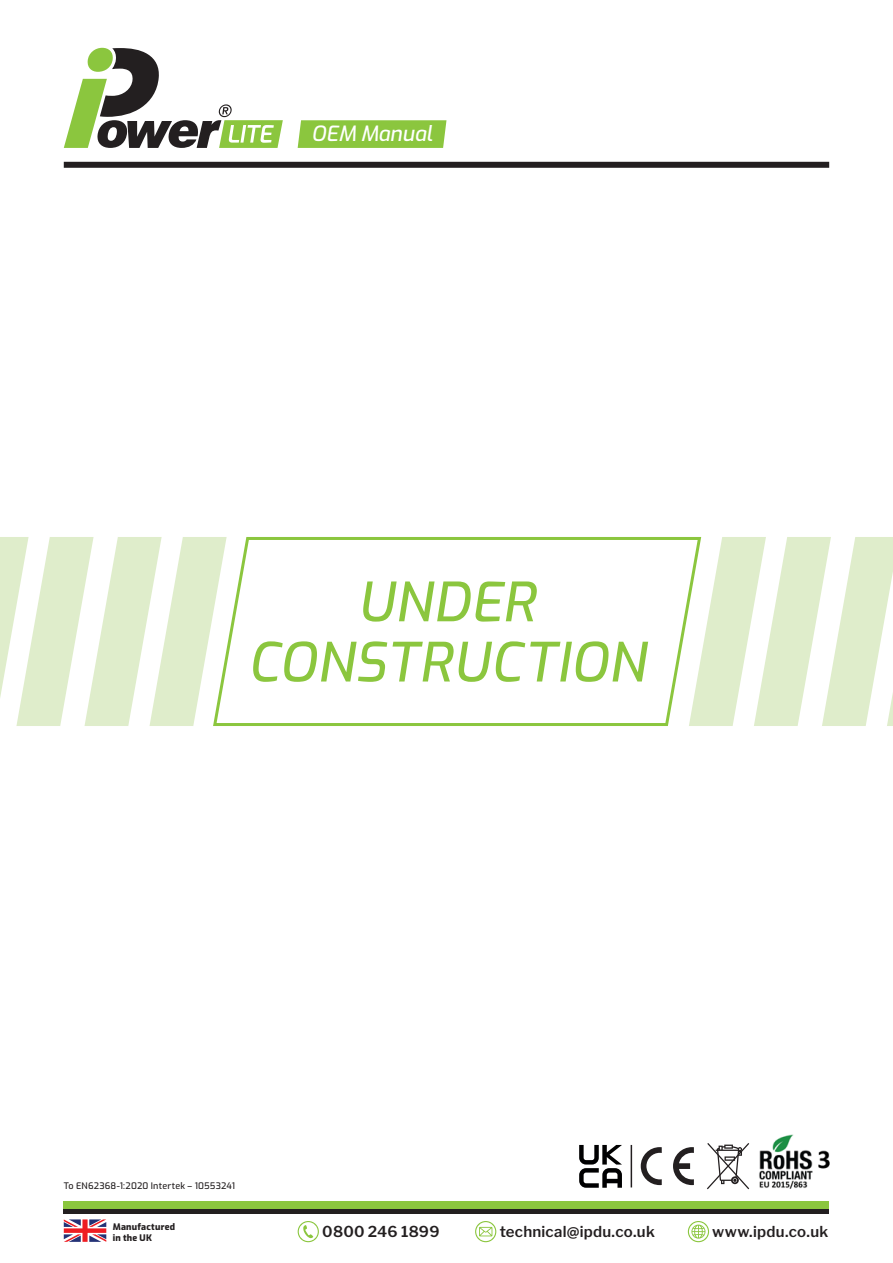
<style>
.page{position:relative;width:893px;height:1263px;background:#fff}
.page>*{position:absolute;margin:0;border:0;box-sizing:border-box;transform-origin:0 0}
.t1{font:italic 500 54px/60.2px "Exo";letter-spacing:.015em;color:#8bc63e;text-align:center}
.t2{font:italic 500 21px "Exo";color:#fff}
.t3{font:600 15px "Libre Franklin";letter-spacing:.015em;color:#231f20}
.t4{font:500 9px "Exo";letter-spacing:.02em;color:#231f20}
.t5{font:800 9px/10.5px "Exo";letter-spacing:.025em;color:#231f20}
</style>
<div class="page">
<svg style="left:64px;top:48px;width:219px;height:100px"></svg>
<div style="left:64px;top:162px;width:765px;height:6px;background:#231f20"></div>
<svg style="left:298px;top:120px;width:148px;height:28px;background:#8ec743"></svg>
<svg style="left:228px;top:537px;width:459px;height:189px"></svg>
<svg style="left:687px;top:537px;width:206px;height:189px"></svg>
<svg style="left:0;top:537px;width:228px;height:189px"></svg>
<svg style="left:688px;top:1221px;width:21px;height:21px"></svg>
<svg style="left:298px;top:1221px;width:21px;height:21px"></svg>
<svg style="left:475px;top:1221px;width:21px;height:21px"></svg>
<svg style="left:707px;top:1143px;width:42px;height:46px"></svg>
<svg style="left:673px;top:1147px;width:21px;height:38px"></svg>
<svg style="left:641px;top:1147px;width:21px;height:38px"></svg>
<svg style="left:579px;top:1145px;width:43px;height:43px"></svg>
<hr style="left:631px;top:1145px;width:1px;height:42px;background:#231f20">
<img style="left:759px;top:1134px;width:71px;height:55px">
<div style="left:64px;top:1201px;width:765px;height:9px;background:#8bc63e"></div>
<hr style="left:64px;top:1210px;width:765px;height:4px;background:#231f20">
<svg style="left:64px;top:1219px;width:42px;height:23px"></svg>
<h2 class="t2" style="left:312px;top:118px;width:122px">OEM Manual</h2>
<h1 class="t1" style="left:248px;top:569px;width:399px">UNDER<br>CONSTRUCTION</h1>
<p class="t4" style="left:64px;top:1179px;width:173px">To EN62368-1:2020 Intertek – 10553241</p>
<p class="t5" style="left:113px;top:1221px;width:64px">Manufactured in the UK</p>
<p class="t3" style="left:322px;top:1220px;width:119px">0800 246 1899</p>
<p class="t3" style="left:500px;top:1220px;width:157px">technical@ipdu.co.uk</p>
<p class="t3" style="left:712px;top:1220px;width:118px">www.ipdu.co.uk</p>
</div>
